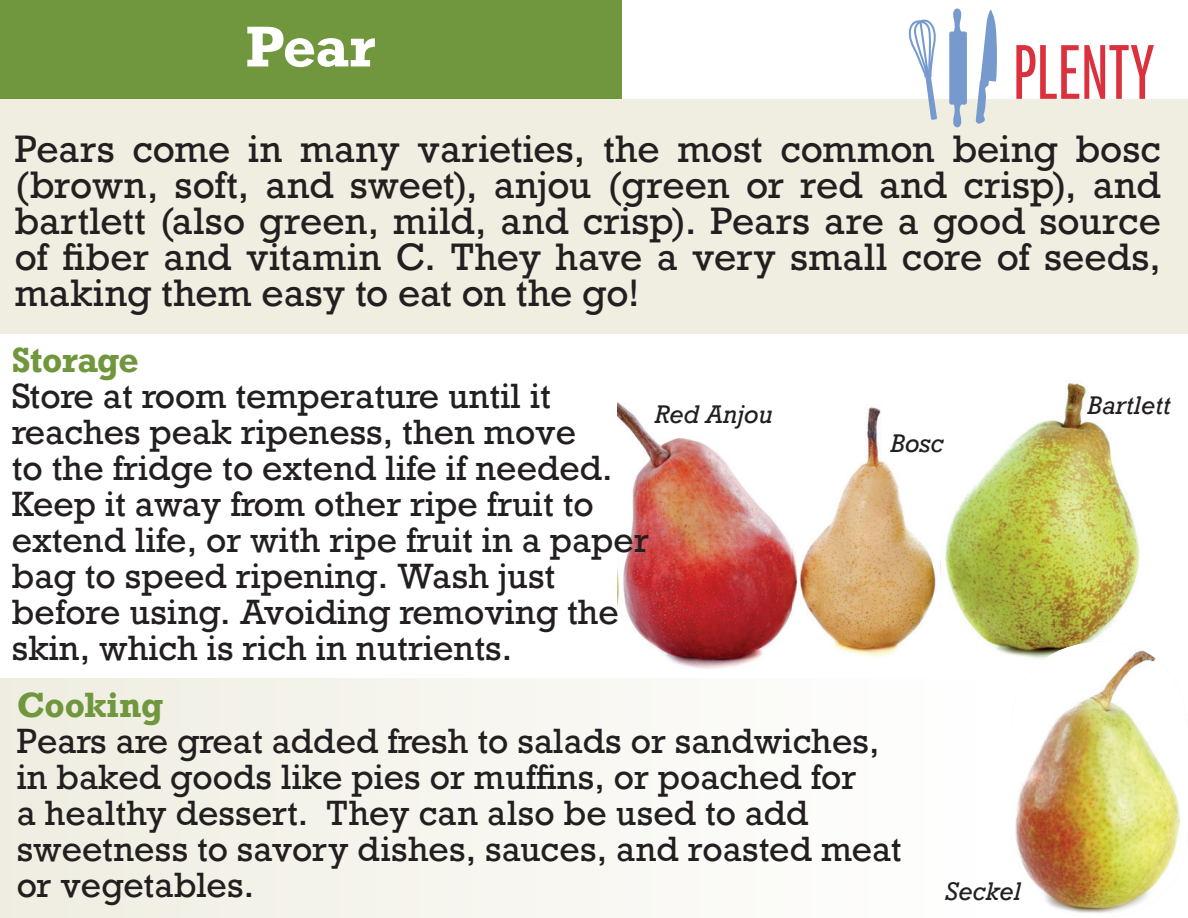
<style>
.page{position:relative;width:1188px;height:918px;background:#fff}
.page>*{position:absolute;margin:0;border:0;box-sizing:border-box;transform-origin:0 0}
.t1{font:700 54px "Rockwell";color:#fff}
.t2{font:36px/36px "Rockwell";color:#231f20;text-align:justify}
.t3{font:33px/36px "Rockwell";color:#231f20}
.t4{font:700 33px "Rockwell";letter-spacing:-.015em;color:#71973e}
.t5{font:italic 24px "Rockwell";color:#231f20}
</style>
<div class="page">
<img style="left:940px;top:383px;width:200px;height:272px">
<img style="left:618px;top:402px;width:175px;height:267px">
<img style="left:793px;top:407px;width:143px;height:250px">
<div style="left:0;top:678px;width:976px;height:240px;background:linear-gradient(to right,#efede1,#fefefe)"></div>
<div style="left:0;top:99px;width:1188px;height:235px;background:#efeee1"></div>
<div style="left:0;top:0;width:622px;height:99px;background:#71973e"></div>
<svg style="left:909px;top:19px;width:28px;height:101px"></svg>
<svg style="left:949px;top:8px;width:18px;height:119px"></svg>
<svg style="left:976px;top:10px;width:21px;height:114px"></svg>
<svg style="left:1016px;top:45px;width:138px;height:54px"></svg>
<img style="left:1011px;top:642px;width:169px;height:271px">
<h1 class="t1" style="left:246px;top:12px;width:132px">Pear</h1>
<p class="t2" style="left:15px;top:131px;width:1148px">Pears come in many varieties, the most common being bosc (brown, soft, and sweet), anjou (green or red and crisp), and bartlett (also green, mild, and crisp). Pears are a good source of fiber and vitamin C. They have a very small core of seeds, making them easy to eat on the go!</p>
<p class="t4" style="left:12px;top:339px;width:128px">Storage</p>
<p class="t3" style="left:12px;top:379px;width:639px">Store at room temperature until it reaches peak ripeness, then move<br>to the fridge to extend life if needed.<br>Keep it away from other ripe fruit to extend life, or with ripe fruit in a paper bag to speed ripening. Wash just before using. Avoiding removing the skin, which is rich in nutrients.</p>
<p class="t5" style="left:655px;top:399px;width:120px">Red Anjou</p>
<p class="t5" style="left:890px;top:428px;width:55px">Bosc</p>
<p class="t4" style="left:17px;top:684px;width:148px">Cooking</p>
<p class="t3" style="left:17px;top:724px;width:886px">Pears are great added fresh to salads or sandwiches, in baked goods like pies or muffins, or poached for<br>a healthy dessert. They can also be used to add sweetness to savory dishes, sauces, and roasted meat or vegetables.</p>
<p class="t5" style="left:945px;top:876px;width:78px">Seckel</p>
<p class="t5" style="left:1087px;top:391px;width:85px">Bartlett</p>
</div>
